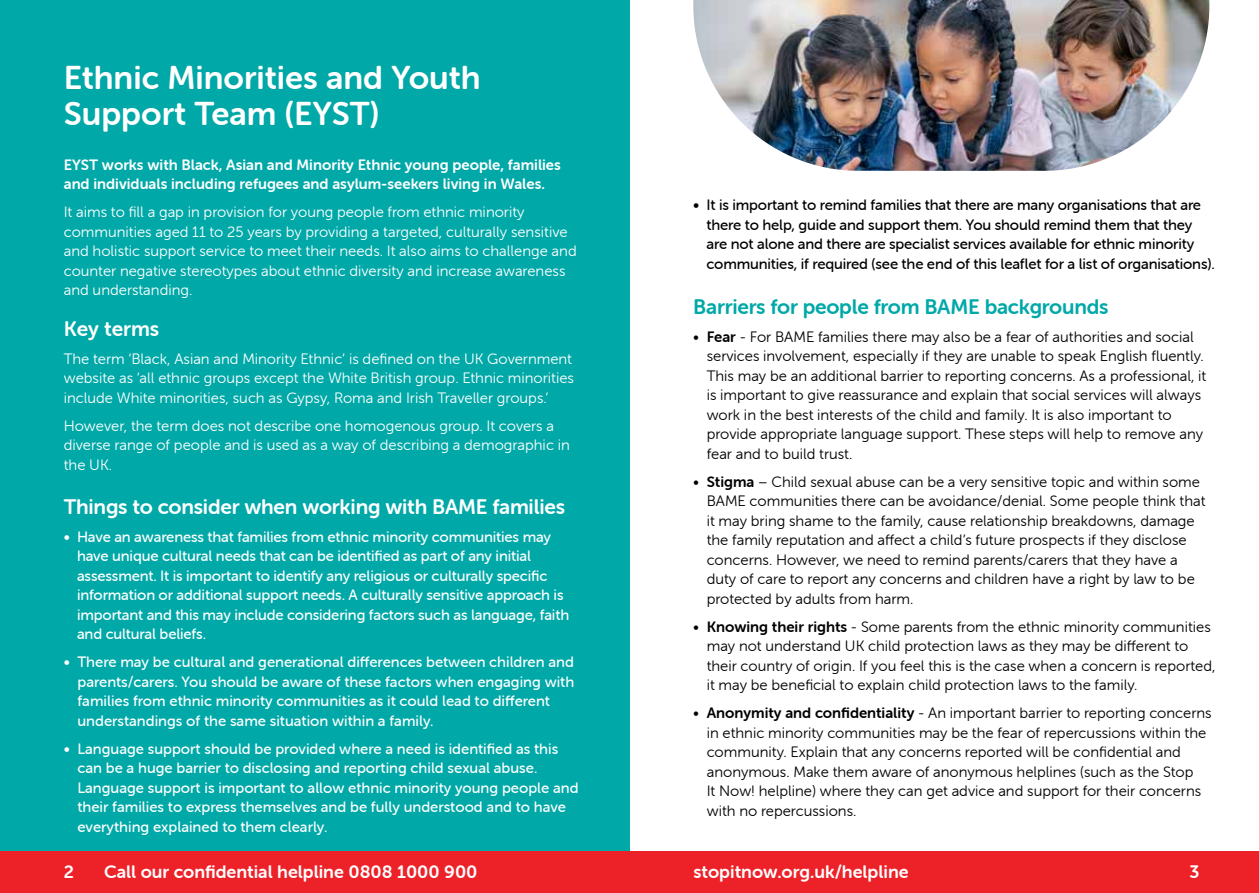
<style>
.page{position:relative;width:1259px;height:893px;background:#fff}
.page>*{position:absolute;margin:0;border:0;box-sizing:border-box;transform-origin:0 0}
.t1{font:33px/36px "Museo Sans Rounded 700";color:#fff}
.t2{font:21px "Museo Sans Rounded 700";letter-spacing:-.01em;color:#fff}
.t3{font:21px "Museo Sans Rounded 700";letter-spacing:-.01em;color:#00a8a8}
.t4{font:18px "Museo Sans Rounded 700";color:#fff}
.t5{font:15px/19.5px "Museo Sans Rounded 300";color:#000}
.t6{font:15px/19.5px "Museo Sans Rounded 500";color:#fff}
.t7{font:15px/19.5px "Museo Sans Rounded 300";color:#fff}
.t8{font:15px/19.5px "Museo Sans Rounded 500";letter-spacing:-.01em;color:#000}
.t9{font:15px/19.5px "Museo Sans Rounded 700";color:#fff}
.s1{font-family:"Museo Sans Rounded 700"}
</style>
<div class="page">
<div style="left:0;top:0;width:629px;height:893px;background:#00a8a8"></div>
<img style="left:693px;top:0;width:516px;height:171px">
<div style="left:0;top:852px;width:1259px;height:41px;background:#ed2128"></div>
<h1 class="t1" style="left:64px;top:59px;width:418px">Ethnic Minorities and Youth<br>Support Team (EYST)</h1>
<p class="t9" style="left:64px;top:155px;width:498px">EYST works with Black, Asian and Minority Ethnic young people, families and individuals including refugees and asylum-seekers living in Wales.</p>
<p class="t7" style="left:64px;top:202px;width:514px">It aims to fill a gap in provision for young people from ethnic minority communities aged 11 to 25 years by providing a targeted, culturally sensitive and holistic support service to meet their needs. It also aims to challenge and counter negative stereotypes about ethnic diversity and increase awareness and understanding.</p>
<h2 class="t2" style="left:64px;top:317px;width:97px">Key terms</h2>
<p class="t7" style="left:64px;top:349px;width:512px">The term ‘Black, Asian and Minority Ethnic’ is defined on the UK Government website as ‘all ethnic groups except the White British group. Ethnic minorities include White minorities, such as Gypsy, Roma and Irish Traveller groups.’</p>
<p class="t7" style="left:64px;top:416px;width:507px">However, the term does not describe one homogenous group. It covers a diverse range of people and is used as a way of describing a demographic in the UK.</p>
<h2 class="t2" style="left:64px;top:495px;width:503px">Things to consider when working with BAME families</h2>
<p class="t6" style="left:77px;top:527px;width:494px;text-indent:-13px">• Have an awareness that families from ethnic minority communities may have unique cultural needs that can be identified as part of any initial assessment. It is important to identify any religious or culturally specific information or additional support needs. A culturally sensitive approach is important and this may include considering factors such as language, faith and cultural beliefs.</p>
<p class="t6" style="left:77px;top:652px;width:498px;text-indent:-14px">• There may be cultural and generational differences between children and parents/carers. You should be aware of these factors when engaging with families from ethnic minority communities as it could lead to different understandings of the same situation within a family.</p>
<p class="t6" style="left:77px;top:739px;width:503px;text-indent:-14px">• Language support should be provided where a need is identified as this can be a huge barrier to disclosing and reporting child sexual abuse.<br>Language support is important to allow ethnic minority young people and their families to express themselves and be fully understood and to have everything explained to them clearly.</p>
<p class="t4" style="left:64px;top:862px;width:12px">2</p>
<p class="t4" style="left:104px;top:862px;width:375px">Call our confidential helpline 0808 1000 900</p>
<p class="t4" style="left:693px;top:862px;width:216px">stopitnow.org.uk/helpline</p>
<p class="t4" style="left:1189px;top:862px;width:12px">3</p>
<p class="t8" style="left:706px;top:195px;width:510px;text-indent:-13px">• It is important to remind families that there are many organisations that are there to help, guide and support them. You should remind them that they are not alone and there are specialist services available for ethnic minority communities, if required (see the end of this leaflet for a list of organisations).</p>
<h2 class="t3" style="left:693px;top:295px;width:417px">Barriers for people from BAME backgrounds</h2>
<p class="t5" style="left:707px;top:327px;width:501px;text-indent:-13px">• <span class="s1">Fear</span> - For BAME families there may also be a fear of authorities and social services involvement, especially if they are unable to speak English fluently.<br>This may be an additional barrier to reporting concerns. As a professional, it is important to give reassurance and explain that social services will always work in the best interests of the child and family. It is also important to provide appropriate language support. These steps will help to remove any fear and to build trust.</p>
<p class="t5" style="left:707px;top:472px;width:500px;text-indent:-13px">• <span class="s1">Stigma</span> – Child sexual abuse can be a very sensitive topic and within some BAME communities there can be avoidance/denial. Some people think that it may bring shame to the family, cause relationship breakdowns, damage the family reputation and affect a child’s future prospects if they disclose concerns. However, we need to remind parents/carers that they have a duty of care to report any concerns and children have a right by law to be protected by adults from harm.</p>
<p class="t5" style="left:707px;top:617px;width:510px;text-indent:-13px">• <span class="s1">Knowing their rights</span> - Some parents from the ethnic minority communities may not understand UK child protection laws as they may be different to their country of origin. If you feel this is the case when a concern is reported, it may be beneficial to explain child protection laws to the family.</p>
<p class="t5" style="left:707px;top:704px;width:506px;text-indent:-13px">• <span class="s1">Anonymity and confidentiality</span> - An important barrier to reporting concerns in ethnic minority communities may be the fear of repercussions within the community. Explain that any concerns reported will be confidential and anonymous. Make them aware of anonymous helplines (such as the Stop<br>It Now! helpline) where they can get advice and support for their concerns with no repercussions.</p>
</div>
